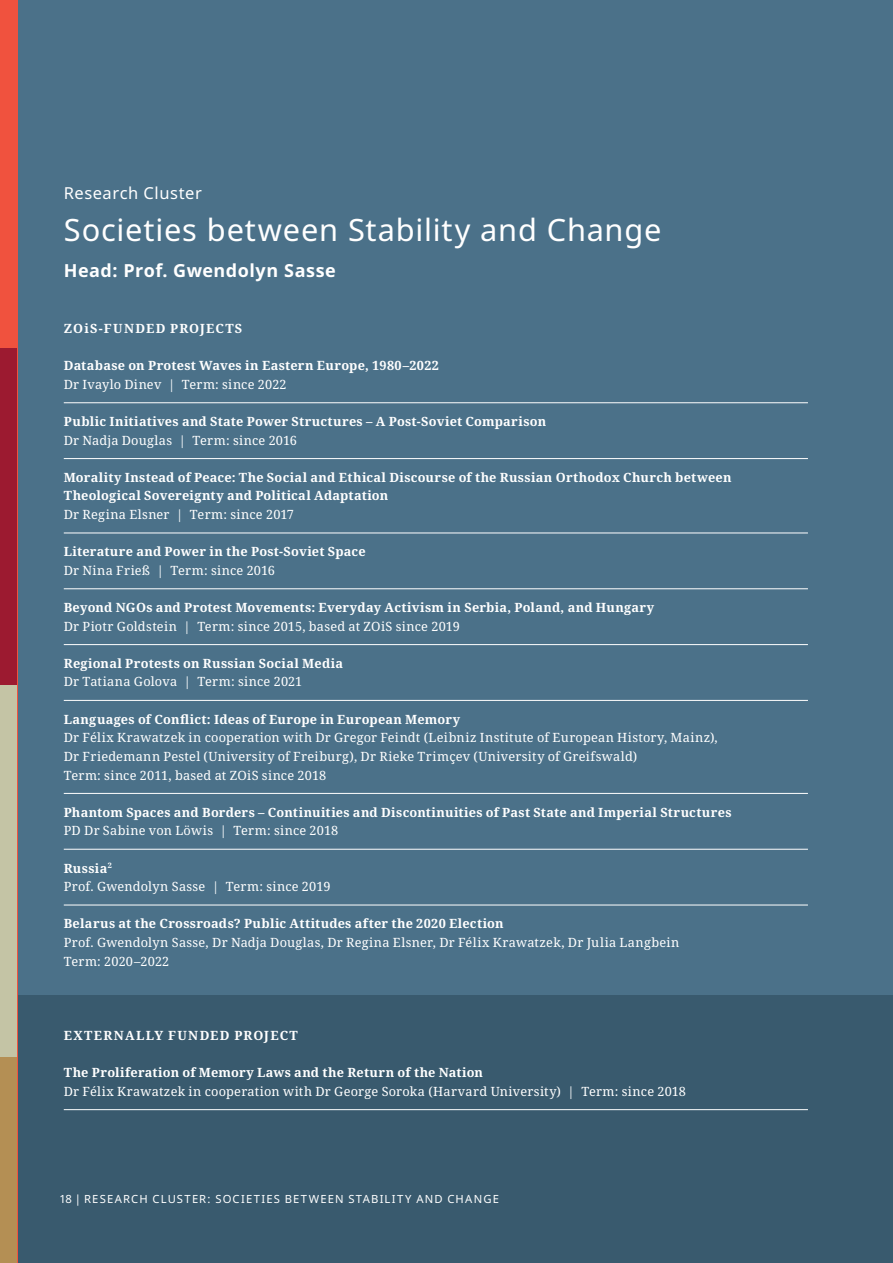
<style>
.page{position:relative;width:893px;height:1263px;background:#4b7189}
.page>*{position:absolute;margin:0;border:0;box-sizing:border-box;transform-origin:0 0}
.t1{font:30.75px "Noto Sans";letter-spacing:.025em;color:#fff}
.t2{font:700 18px "Noto Sans";letter-spacing:.03em;color:#fff}
.t3{font:16.5px "Noto Sans";letter-spacing:.03em;color:#fff}
.t4{font:12.75px/18.6px "Noto Serif";letter-spacing:.02em;color:#fff}
.t5{font:700 12.75px/18.6px "Noto Serif";letter-spacing:.02em;color:#fff}
.t6{font:700 12.75px "Noto Serif";letter-spacing:.1em;color:#fff}
.t7{font:700 12.75px "Noto Serif";letter-spacing:.095em;color:#fff}
.t8{font:11.25px "Noto Sans";letter-spacing:.105em;color:#fff}
.s1{font-weight:700}
</style>
<div class="page">
<div style="left:0;top:995px;width:893px;height:268px;background:#395a6e"></div>
<hr style="left:64px;top:402px;width:744px;height:1px;background:#fff">
<hr style="left:64px;top:458px;width:744px;height:1px;background:#fff">
<hr style="left:64px;top:533px;width:744px;height:1px;background:#fff">
<hr style="left:64px;top:588px;width:744px;height:1px;background:#fff">
<hr style="left:64px;top:644px;width:744px;height:1px;background:#fff">
<hr style="left:64px;top:700px;width:744px;height:1px;background:#fff">
<hr style="left:64px;top:793px;width:744px;height:1px;background:#fff">
<hr style="left:64px;top:849px;width:744px;height:1px;background:#fff">
<hr style="left:64px;top:905px;width:744px;height:1px;background:#fff">
<hr style="left:64px;top:1109px;width:744px;height:1px;background:#fff">
<div style="left:0;top:0;width:17px;height:1263px;background:#f0523e"></div>
<div style="left:0;top:348px;width:17px;height:345px;background:#9c1a30"></div>
<div style="left:0;top:685px;width:17px;height:372px;background:#c4c4a5"></div>
<div style="left:0;top:1057px;width:17px;height:206px;background:#b48f54"></div>
<p class="t3" style="left:64px;top:182px;width:140px">Research Cluster</p>
<h1 class="t1" style="left:64px;top:209px;width:599px">Societies between Stability and Change</h1>
<h2 class="t2" style="left:64px;top:258px;width:274px">Head: Prof. Gwendolyn Sasse</h2>
<p class="t7" style="left:64px;top:319px;width:180px">ZOiS-FUNDED PROJECTS</p>
<p class="t5" style="left:64px;top:356px;width:377px">Database on Protest Waves in Eastern Europe, 1980–2022</p>
<p class="t4" style="left:64px;top:374px;width:224px">Dr Ivaylo Dinev | Term: since 2022</p>
<p class="t5" style="left:64px;top:412px;width:484px">Public Initiatives and State Power Structures – A Post-Soviet Comparison</p>
<p class="t4" style="left:64px;top:430px;width:235px">Dr Nadja Douglas | Term: since 2016</p>
<p class="t5" style="left:64px;top:467px;width:669px">Morality Instead of Peace: The Social and Ethical Discourse of the Russian Orthodox Church between<br>Theological Sovereignty and Political Adaptation</p>
<p class="t4" style="left:64px;top:505px;width:232px">Dr Regina Elsner | Term: since 2017</p>
<p class="t5" style="left:64px;top:542px;width:303px">Literature and Power in the Post-Soviet Space</p>
<p class="t4" style="left:64px;top:560px;width:213px">Dr Nina Frieß | Term: since 2016</p>
<p class="t5" style="left:64px;top:598px;width:592px">Beyond NGOs and Protest Movements: Everyday Activism in Serbia, Poland, and Hungary</p>
<p class="t4" style="left:64px;top:616px;width:398px">Dr Piotr Goldstein | Term: since 2015, based at ZOiS since 2019</p>
<p class="t5" style="left:64px;top:653px;width:281px">Regional Protests on Russian Social Media</p>
<p class="t4" style="left:64px;top:672px;width:240px">Dr Tatiana Golova | Term: since 2021</p>
<p class="t5" style="left:64px;top:709px;width:398px">Languages of Conflict: Ideas of Europe in European Memory</p>
<p class="t4" style="left:64px;top:728px;width:655px">Dr Félix Krawatzek in cooperation with Dr Gregor Feindt (Leibniz Institute of European History, Mainz),<br>Dr Friedemann Pestel (University of Freiburg), Dr Rieke Trimçev (University of Greifswald)<br>Term: since 2011, based at ZOiS since 2018</p>
<p class="t5" style="left:64px;top:802px;width:669px">Phantom Spaces and Borders – Continuities and Discontinuities of Past State and Imperial Structures</p>
<p class="t4" style="left:64px;top:821px;width:276px">PD Dr Sabine von Löwis | Term: since 2018</p>
<p class="t4" style="left:64px;top:858px;width:268px"><span class="s1">Russia</span><sup>2<br></sup>Prof. Gwendolyn Sasse | Term: since 2019</p>
<p class="t5" style="left:64px;top:914px;width:441px">Belarus at the Crossroads? Public Attitudes after the 2020 Election</p>
<p class="t4" style="left:64px;top:932px;width:617px">Prof. Gwendolyn Sasse, Dr Nadja Douglas, Dr Regina Elsner, Dr Félix Krawatzek, Dr Julia Langbein<br>Term: 2020–2022</p>
<p class="t6" style="left:64px;top:1026px;width:236px">EXTERNALLY FUNDED PROJECT</p>
<p class="t5" style="left:64px;top:1063px;width:421px">The Proliferation of Memory Laws and the Return of the Nation</p>
<p class="t4" style="left:64px;top:1081px;width:624px">Dr Félix Krawatzek in cooperation with Dr George Soroka (Harvard University) | Term: since 2018</p>
<p class="t8" style="left:60px;top:1192px;width:441px">18 | RESEARCH CLUSTER: SOCIETIES BETWEEN STABILITY AND CHANGE</p>
</div>
